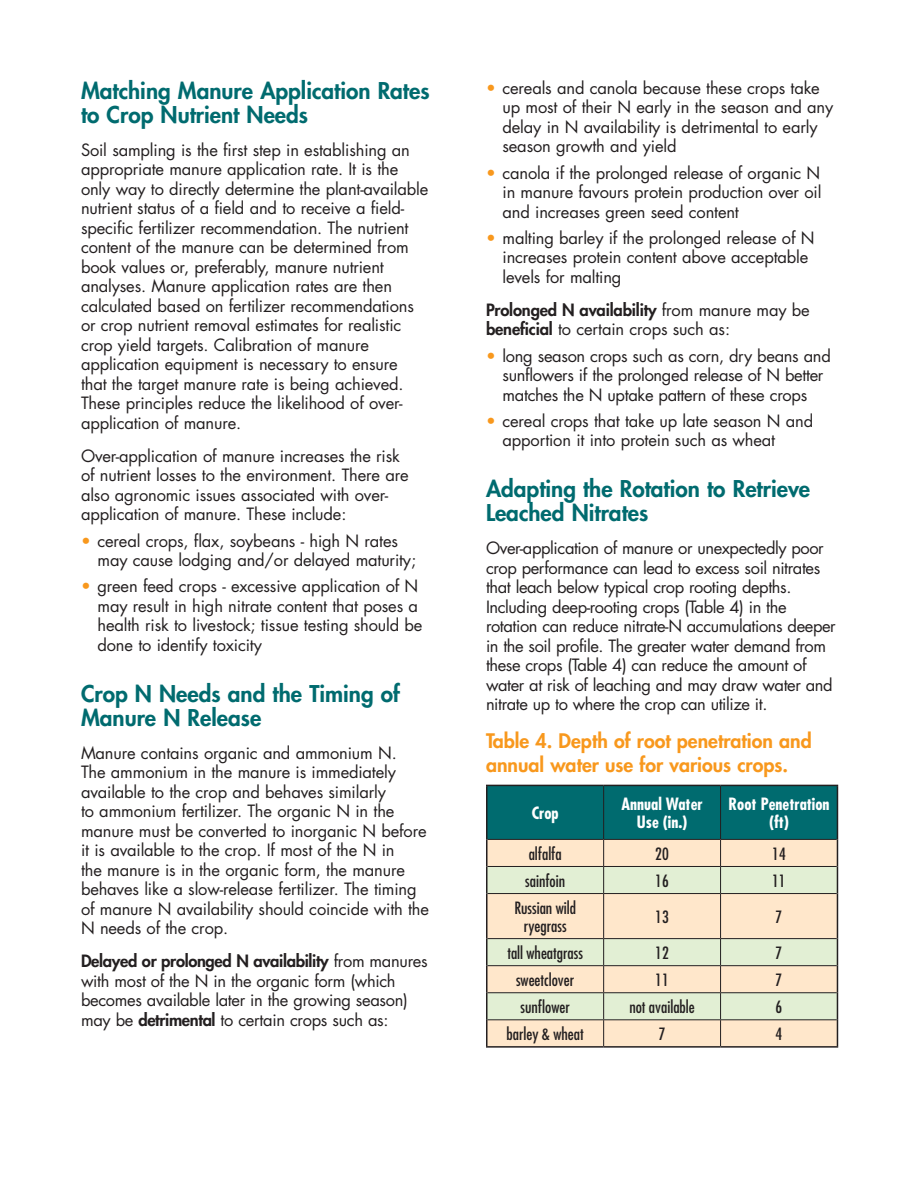
<style>
.page{position:relative;width:918px;height:1188px;background:#fff}
.page>*{position:absolute;margin:0;border:0;box-sizing:border-box;transform-origin:0 0}
.t1{font:800 22.5px/24px "Futura";color:#006b6f}
.t2{font:800 19.5px/24px "Futura";color:#f8981d}
.t3{font:16.5px/19.5px "Futura";letter-spacing:-.01em;color:#231f20}
.t4{font:condensed 16.5px/18px "Futura";color:#231f20;text-align:center}
.t5{font:700 condensed 16.5px/18px "Futura";color:#fff;text-align:center}
.s1{color:#f8981d}
.s2{font-weight:800}
</style>
<div class="page">
<div style="left:488px;top:1020px;width:349px;height:26px;background:#ffe7cb"></div>
<svg style="left:488px;top:894px;width:349px;height:125px;background:#f1e9cd"></svg>
<hr style="left:603px;top:894px;width:1px;height:44px;background:#231f20">
<hr style="left:720px;top:894px;width:1px;height:44px;background:#231f20">
<hr style="left:488px;top:938px;width:116px;height:1px;background:#231f20">
<hr style="left:604px;top:938px;width:117px;height:1px;background:#231f20">
<hr style="left:721px;top:938px;width:116px;height:1px;background:#231f20">
<hr style="left:488px;top:965px;width:116px;height:1px;background:#231f20">
<hr style="left:604px;top:965px;width:117px;height:1px;background:#231f20">
<hr style="left:721px;top:965px;width:116px;height:1px;background:#231f20">
<hr style="left:488px;top:992px;width:116px;height:1px;background:#231f20">
<hr style="left:604px;top:992px;width:117px;height:1px;background:#231f20">
<hr style="left:721px;top:992px;width:116px;height:1px;background:#231f20">
<hr style="left:488px;top:1019px;width:116px;height:1px;background:#231f20">
<hr style="left:604px;top:1019px;width:117px;height:1px;background:#231f20">
<svg style="left:603px;top:939px;width:1px;height:107px"></svg>
<hr style="left:721px;top:1019px;width:116px;height:1px;background:#231f20">
<svg style="left:720px;top:939px;width:1px;height:107px"></svg>
<hr style="left:486px;top:785px;width:118px;height:1px;background:#231f20">
<hr style="left:486px;top:786px;width:2px;height:53px;background:#231f20">
<hr style="left:486px;top:839px;width:2px;height:27px;background:#231f20">
<hr style="left:486px;top:866px;width:2px;height:28px;background:#231f20">
<svg style="left:487px;top:785px;width:351px;height:109px;background:#72a297"></svg>
<hr style="left:486px;top:894px;width:2px;height:45px;background:#231f20">
<hr style="left:837px;top:894px;width:1px;height:45px;background:#231f20">
<hr style="left:486px;top:939px;width:2px;height:27px;background:#231f20">
<hr style="left:486px;top:966px;width:2px;height:27px;background:#231f20">
<hr style="left:486px;top:993px;width:2px;height:27px;background:#231f20">
<hr style="left:486px;top:1020px;width:2px;height:26px;background:#231f20">
<svg style="left:837px;top:939px;width:1px;height:107px"></svg>
<hr style="left:486px;top:1046px;width:118px;height:2px;background:#231f20">
<hr style="left:604px;top:1046px;width:117px;height:2px;background:#231f20">
<hr style="left:721px;top:1046px;width:117px;height:2px;background:#231f20">
<h1 class="t1" style="left:81px;top:78px;width:350px">Matching Manure Application Rates to Crop Nutrient Needs</h1>
<p class="t3" style="left:81px;top:140px;width:349px">Soil sampling is the first step in establishing an appropriate manure application rate. It is the only way to directly determine the plant-available nutrient status of a field and to receive a field&shy;specific fertilizer recommendation. The nutrient content of the manure can be determined from book values or, preferably, manure nutrient analyses. Manure application rates are then calculated based on fertilizer recommendations or crop nutrient removal estimates for realistic crop yield targets. Calibration of manure application equipment is necessary to ensure<br>that the target manure rate is being achieved.<br>These principles reduce the likelihood of over&shy;application of manure.</p>
<p class="t3" style="left:81px;top:446px;width:329px">Over-application of manure increases the risk of nutrient losses to the environment. There are also agronomic issues associated with over&shy;application of manure. These include:</p>
<p class="t3" style="left:98px;top:531px;width:320px;text-indent:-16px"><span class="s1">•</span> cereal crops, flax, soybeans - high N rates may cause lodging and/or delayed maturity;</p>
<p class="t3" style="left:98px;top:576px;width:326px;text-indent:-16px"><span class="s1">•</span> green feed crops - excessive application of N may result in high nitrate content that poses a health risk to livestock; tissue testing should be done to identify toxicity</p>
<h1 class="t1" style="left:81px;top:681px;width:321px">Crop N Needs and the Timing of<br>Manure N Release</h1>
<p class="t3" style="left:81px;top:743px;width:350px">Manure contains organic and ammonium N.<br>The ammonium in the manure is immediately available to the crop and behaves similarly<br>to ammonium fertilizer. The organic N in the manure must be converted to inorganic N before it is available to the crop. If most of the N in<br>the manure is in the organic form, the manure behaves like a slow-release fertilizer. The timing of manure N availability should coincide with the N needs of the crop.</p>
<p class="t3" style="left:81px;top:951px;width:348px"><span class="s2">Delayed or prolonged N availability</span> from manures with most of the N in the organic form (which becomes available later in the growing season) may be <span class="s2">detrimental</span> to certain crops such as:</p>
<p class="t3" style="left:503px;top:78px;width:332px;text-indent:-16px"><span class="s1">•</span> cereals and canola because these crops take up most of their N early in the season and any delay in N availability is detrimental to early season growth and yield</p>
<p class="t3" style="left:503px;top:163px;width:320px;text-align:justify;text-indent:-16px"><span class="s1">•</span> canola if the prolonged release of organic N in manure favours protein production over oil and increases green seed content</p>
<p class="t3" style="left:503px;top:228px;width:314px;text-indent:-16px"><span class="s1">•</span> malting barley if the prolonged release of N increases protein content above acceptable levels for malting</p>
<p class="t3" style="left:486px;top:300px;width:325px"><span class="s2">Prolonged N availability</span> from manure may be <span class="s2">beneficial</span> to certain crops such as:</p>
<p class="t3" style="left:486px;top:346px;width:346px;text-align:center"><span class="s1">•</span> long season crops such as corn, dry beans and sunflowers if the prolonged release of N better matches the N uptake pattern of these crops</p>
<p class="t3" style="left:503px;top:411px;width:312px;text-indent:-16px"><span class="s1">•</span> cereal crops that take up late season N and apportion it into protein such as wheat</p>
<h1 class="t1" style="left:486px;top:477px;width:326px">Adapting the Rotation to Retrieve<br>Leached Nitrates</h1>
<p class="t3" style="left:486px;top:538px;width:351px">Over-application of manure or unexpectedly poor crop performance can lead to excess soil nitrates that leach below typical crop rooting depths.<br>Including deep-rooting crops (Table 4) in the rotation can reduce nitrate-N accumulations deeper in the soil profile. The greater water demand from these crops (Table 4) can reduce the amount of water at risk of leaching and may draw water and nitrate up to where the crop can utilize it.</p>
<p class="t2" style="left:486px;top:728px;width:327px">Table 4. Depth of root penetration and annual water use for various crops.</p>
<p class="t5" style="left:532px;top:804px;width:28px">Crop</p>
<p class="t5" style="left:622px;top:795px;width:83px">Annual Water<br>Use (in.)</p>
<p class="t5" style="left:728px;top:795px;width:103px">Root Penetration (ft)</p>
<p class="t4" style="left:529px;top:844px;width:34px">alfalfa</p>
<p class="t4" style="left:655px;top:844px;width:15px">20</p>
<p class="t4" style="left:772px;top:844px;width:15px">14</p>
<p class="t4" style="left:525px;top:871px;width:41px">sainfoin</p>
<p class="t4" style="left:655px;top:871px;width:15px">16</p>
<p class="t4" style="left:772px;top:871px;width:15px">11</p>
<p class="t4" style="left:514px;top:898px;width:63px">Russian wild ryegrass</p>
<p class="t4" style="left:655px;top:907px;width:15px">13</p>
<p class="t4" style="left:776px;top:907px;width:8px">7</p>
<p class="t4" style="left:507px;top:943px;width:77px">tall wheatgrass</p>
<p class="t4" style="left:655px;top:943px;width:15px">12</p>
<p class="t4" style="left:776px;top:943px;width:8px">7</p>
<p class="t4" style="left:516px;top:971px;width:60px">sweetclover</p>
<p class="t4" style="left:655px;top:971px;width:15px">11</p>
<p class="t4" style="left:776px;top:971px;width:8px">7</p>
<p class="t4" style="left:521px;top:998px;width:51px">sunflower</p>
<p class="t4" style="left:629px;top:998px;width:67px">not available</p>
<p class="t4" style="left:776px;top:998px;width:8px">6</p>
<p class="t4" style="left:507px;top:1025px;width:79px">barley &amp; wheat</p>
<p class="t4" style="left:659px;top:1025px;width:8px">7</p>
<p class="t4" style="left:776px;top:1025px;width:8px">4</p>
</div>
